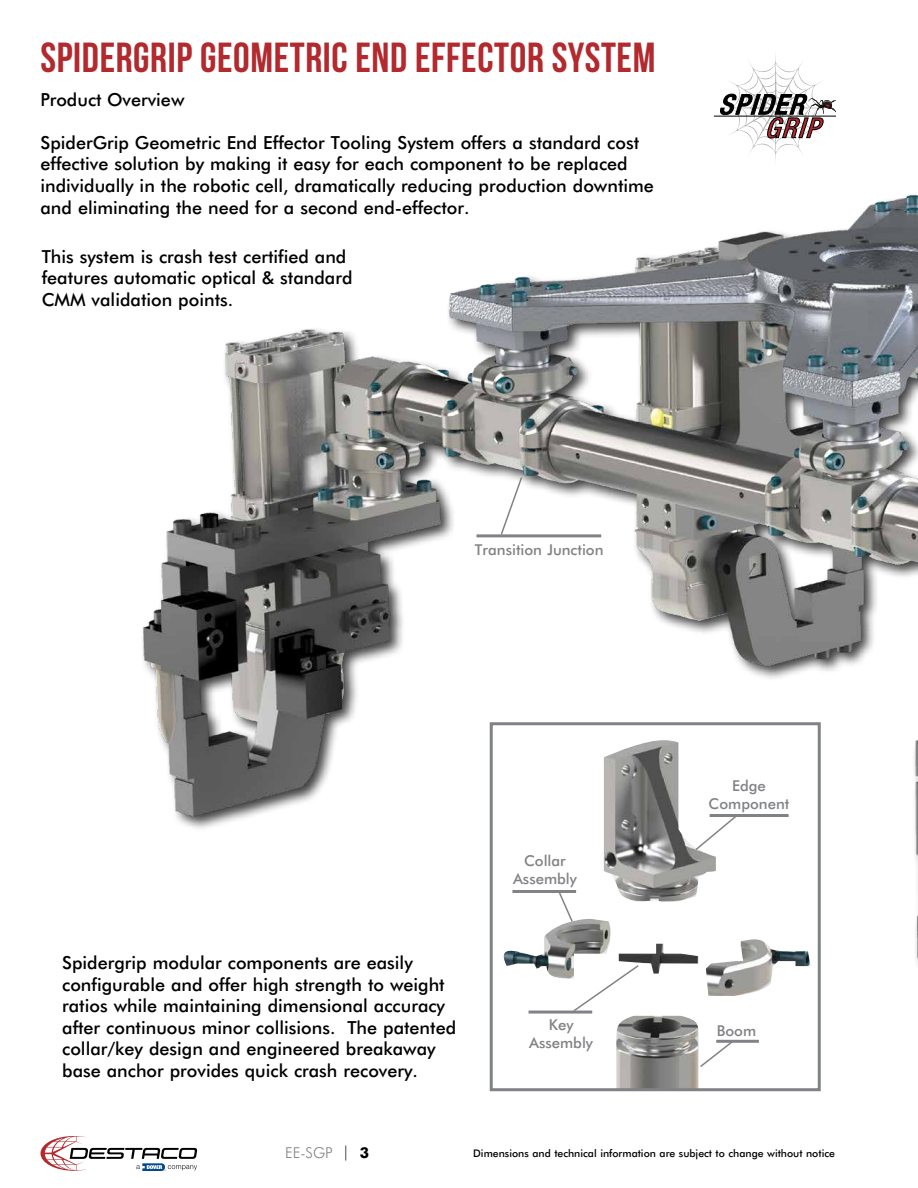
<style>
.page{position:relative;width:918px;height:1188px;background:#fff}
.page>*{position:absolute;margin:0;border:0;box-sizing:border-box;transform-origin:0 0}
.t1{font:42px "Bebas Neue";letter-spacing:.015em;color:#b2292e}
.t2{font:500 18px/21.6px "Futura BT";color:#000}
.t3{font:500 15px/18px "Futura BT";color:#808285;text-align:center}
.t4{font:300 15px "Futura BT";color:#808285}
.t5{font:500 10.5px "Futura BT";color:#000}
.s1{color:#000}
.s2{font-weight:700;color:#000}
</style>
<div class="page">
<img style="left:142px;top:195px;width:776px;height:833px">
<img style="left:494px;top:740px;width:316px;height:347px">
<div style="left:490px;top:722px;width:331px;height:369px;border:3px solid #808285"></div>
<hr style="left:476px;top:534px;width:125px;height:3px;background:#808285">
<svg style="left:499px;top:476px;width:25px;height:59px"></svg>
<hr style="left:512px;top:890px;width:64px;height:3px;background:#808285">
<hr style="left:716px;top:1040px;width:43px;height:3px;background:#808285">
<hr style="left:529px;top:1011px;width:63px;height:3px;background:#808285">
<svg style="left:572px;top:964px;width:68px;height:49px"></svg>
<svg style="left:557px;top:893px;width:17px;height:30px"></svg>
<hr style="left:710px;top:814px;width:79px;height:3px;background:#808285">
<svg style="left:694px;top:814px;width:44px;height:38px"></svg>
<svg style="left:698px;top:1039px;width:37px;height:30px"></svg>
<hr style="left:714px;top:116px;width:122px;height:1px;background:#000">
<svg style="left:719px;top:55px;width:117px;height:106px"></svg>
<svg style="left:40px;top:1136px;width:157px;height:35px"></svg>
<h1 class="t1" style="left:40px;top:34px;width:616px">SPIDERGRIP GEOMETRIC END EFFECTOR SYSTEM</h1>
<p class="t2" style="left:40px;top:88px;width:146px">Product Overview</p>
<p class="t2" style="left:40px;top:131px;width:615px">SpiderGrip Geometric End Effector Tooling System offers a standard cost effective solution by making it easy for each component to be replaced individually in the robotic cell, dramatically reducing production downtime and eliminating the need for a second end-effector.</p>
<p class="t2" style="left:42px;top:245px;width:312px">This system is crash test certified and features automatic optical &amp; standard<br>CMM validation points.</p>
<p class="t3" style="left:475px;top:541px;width:130px">Transition Junction</p>
<p class="t2" style="left:62px;top:952px;width:395px">Spidergrip modular components are easily configurable and offer high strength to weight ratios while maintaining dimensional accuracy after continuous minor collisions. The patented collar/key design and engineered breakaway base anchor provides quick crash recovery.</p>
<p class="t3" style="left:513px;top:852px;width:65px">Collar<br>Assembly</p>
<p class="t3" style="left:709px;top:777px;width:82px">Edge<br>Component</p>
<p class="t3" style="left:549px;top:1016px;width:26px">Key</p>
<p class="t3" style="left:717px;top:1022px;width:41px">Boom</p>
<p class="t3" style="left:529px;top:1034px;width:65px">Assembly</p>
<p class="t4" style="left:285px;top:1144px;width:86px">EE-SGP <span class="s1">|</span> <span class="s2">3</span></p>
<p class="t5" style="left:473px;top:1147px;width:363px">Dimensions and technical information are subject to change without notice</p>
</div>
